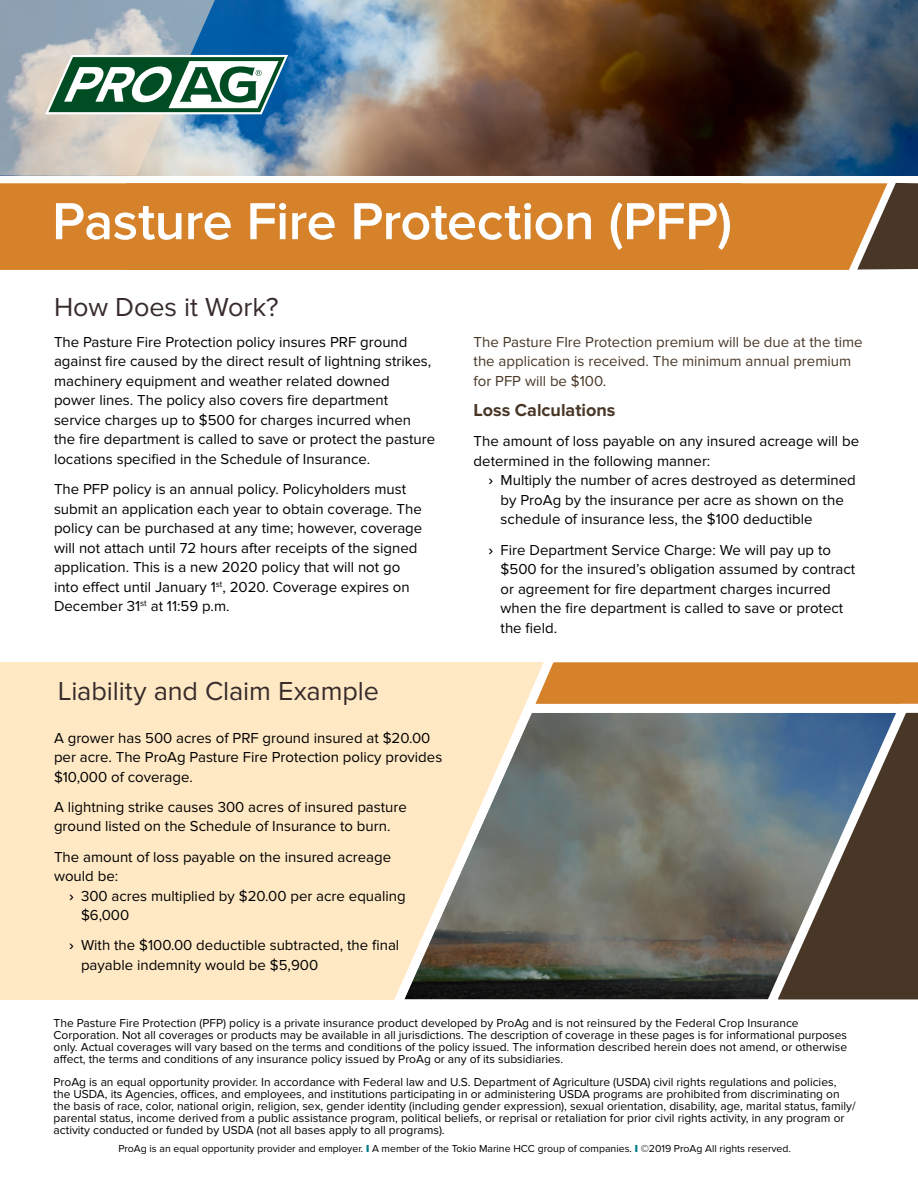
<style>
.page{position:relative;width:918px;height:1188px;background:#fff}
.page>*{position:absolute;margin:0;border:0;box-sizing:border-box;transform-origin:0 0}
.t1{font:600 54px "Proxima Nova";letter-spacing:-.01em;color:#fff}
.t2{font:27px "Proxima Nova";letter-spacing:-.005em;color:#372c2b}
.t3{font:700 18px "Proxima Nova";color:#483727}
.t4{font:15px/19.5px "Proxima Nova";color:#000}
.t5{font:15px/19.5px "Proxima Nova";color:#483727}
.t6{font:12px/12px "Proxima Nova";color:#000}
.t7{font:10.5px "Proxima Nova";color:#000}
.s1{font-weight:600}
.s2{font-weight:900;color:#007c89}
</style>
<div class="page">
<div style="left:0;top:662px;width:918px;height:337px;background:#ffe9c5"></div>
<div style="left:0;top:183px;width:126px;height:87px;background:#d6822b"></div>
<img style="left:288px;top:0;width:630px;height:175px">
<div style="left:126px;top:183px;width:731px;height:87px;background:#d6822b"></div>
<svg style="left:857px;top:183px;width:61px;height:87px"></svg>
<svg style="left:383px;top:731px;width:131px;height:269px"></svg>
<svg style="left:514px;top:662px;width:404px;height:338px"></svg>
<svg style="left:757px;top:696px;width:161px;height:304px"></svg>
<svg style="left:0;top:0;width:288px;height:176px"></svg>
<h1 class="t1" style="left:52px;top:190px;width:682px">Pasture Fire Protection (PFP)</h1>
<h2 class="t2" style="left:54px;top:291px;width:226px">How Does it Work?</h2>
<p class="t4" style="left:54px;top:332px;width:383px">The Pasture Fire Protection policy insures PRF ground against fire caused by the direct result of lightning strikes, machinery equipment and weather related downed power lines. The policy also covers fire department service charges up to $500 for charges incurred when the fire department is called to save or protect the pasture locations specified in the Schedule of Insurance.</p>
<p class="t4" style="left:54px;top:480px;width:370px">The PFP policy is an annual policy. Policyholders must submit an application each year to obtain coverage. The policy can be purchased at any time; however, coverage will not attach until 72 hours after receipts of the signed application. This is a new 2020 policy that will not go into effect until January 1<sup>st</sup>, 2020. Coverage expires on December 31<sup>st</sup> at 11:59 p.m.</p>
<h2 class="t2" style="left:58px;top:675px;width:323px">Liability and Claim Example</h2>
<p class="t4" style="left:54px;top:728px;width:390px">A grower has 500 acres of PRF ground insured at $20.00 per acre. The ProAg Pasture Fire Protection policy provides $10,000 of coverage.</p>
<p class="t4" style="left:54px;top:797px;width:354px">A lightning strike causes 300 acres of insured pasture ground listed on the Schedule of Insurance to burn.</p>
<p class="t4" style="left:54px;top:847px;width:339px">The amount of loss payable on the insured acreage would be:</p>
<p class="t4" style="left:81px;top:886px;width:326px;text-indent:-12px"><span class="s1">›</span> 300 acres multiplied by $20.00 per acre equaling $6,000</p>
<p class="t4" style="left:81px;top:936px;width:320px;text-indent:-12px"><span class="s1">›</span> With the $100.00 deductible subtracted, the final payable indemnity would be $5,900</p>
<p class="t5" style="left:474px;top:332px;width:391px">The Pasture FIre Protection premium will be due at the time the application is received. The minimum annual premium for PFP will be $100.</p>
<p class="t3" style="left:474px;top:400px;width:143px">Loss Calculations</p>
<p class="t4" style="left:474px;top:432px;width:387px">The amount of loss payable on any insured acreage will be determined in the following manner:</p>
<p class="t4" style="left:501px;top:471px;width:357px;text-indent:-12px"><span class="s1">›</span> Multiply the number of acres destroyed as determined by ProAg by the insurance per acre as shown on the schedule of insurance less, the $100 deductible</p>
<p class="t4" style="left:501px;top:540px;width:356px;text-indent:-12px"><span class="s1">›</span> Fire Department Service Charge: We will pay up to $500 for the insured’s obligation assumed by contract or agreement for fire department charges incurred when the fire department is called to save or protect the field.</p>
<p class="t6" style="left:54px;top:1017px;width:795px">The Pasture Fire Protection (PFP) policy is a private insurance product developed by ProAg and is not reinsured by the Federal Crop Insurance Corporation. Not all coverages or products may be available in all jurisdictions. The description of coverage in these pages is for informational purposes only. Actual coverages will vary based on the terms and conditions of the policy issued. The information described herein does not amend, or otherwise affect, the terms and conditions of any insurance policy issued by ProAg or any of its subsidiaries.</p>
<p class="t6" style="left:54px;top:1076px;width:804px">ProAg is an equal opportunity provider. In accordance with Federal law and U.S. Department of Agriculture (USDA) civil rights regulations and policies, the USDA, its Agencies, offices, and employees, and institutions participating in or administering USDA programs are prohibited from discriminating on the basis of race, color, national origin, religion, sex, gender identity (including gender expression), sexual orientation, disability, age, marital status, family/ parental status, income derived from a public assistance program, political beliefs, or reprisal or retaliation for prior civil rights activity, in any program or activity conducted or funded by USDA (not all bases apply to all programs).</p>
<p class="t7" style="left:118px;top:1142px;width:674px">ProAg is an equal opportunity provider and employer. <span class="s2">I</span> A member of the Tokio Marine HCC group of companies. <span class="s2">I</span> ©2019 ProAg All rights reserved.</p>
</div>
